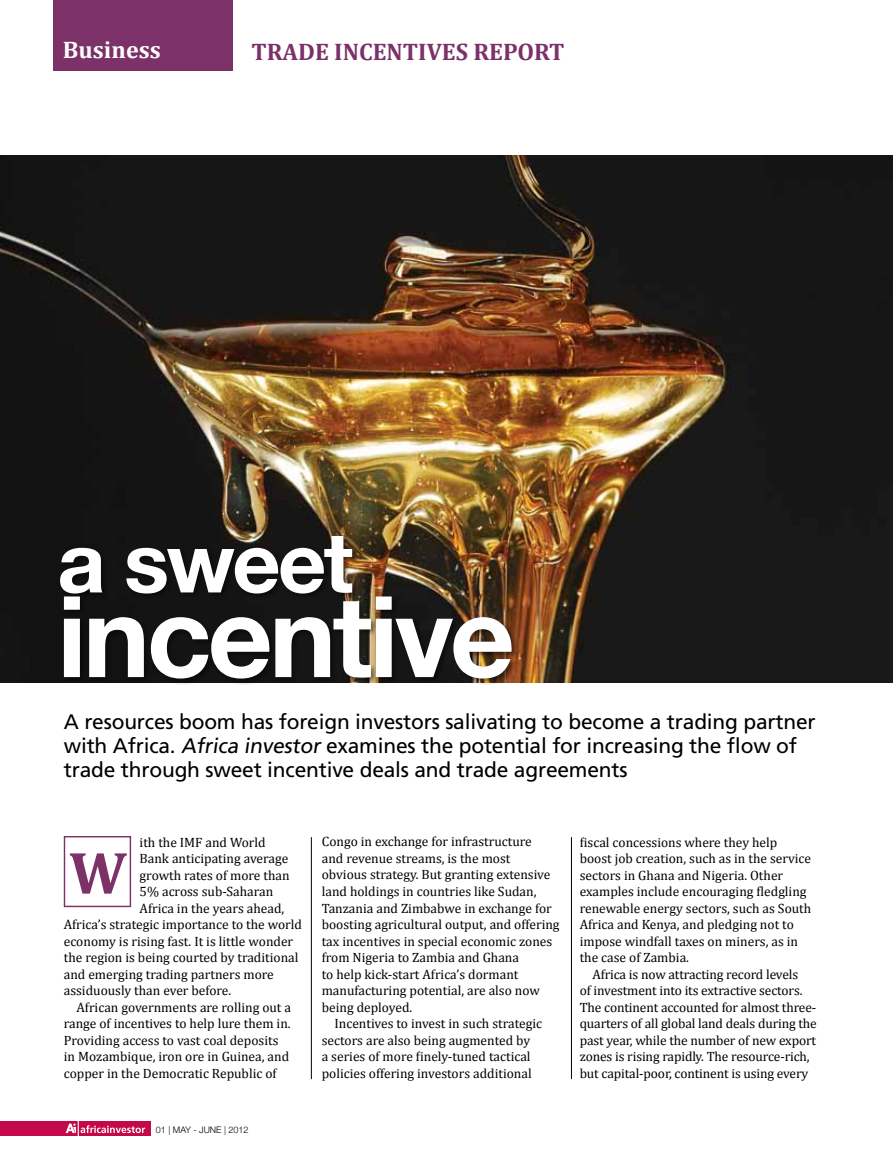
<style>
.page{position:relative;width:893px;height:1170px;background:#fff}
.page>*{position:absolute;margin:0;border:0;box-sizing:border-box;transform-origin:0 0}
.t1{font:700 112.8px "Helvetica Neue";letter-spacing:-.03em;color:#fff}
.t2{font:700 84px "Helvetica Neue";letter-spacing:-.03em;color:#fff}
.t3{font:700 60px "Cambria";color:#7c3269}
.t4{font:700 24px "Cambria";color:#7c3269}
.t5{font:700 24px "Cambria";color:#fff}
.t6{font:21px/24px "Frutiger LT Std";letter-spacing:-.01em;color:#000}
.t7{font:13.5px/16.5px "Cambria";color:#000}
.t8{font:300 9px "Helvetica Neue";color:#000}
</style>
<div class="page">
<div style="left:53px;top:0;width:180px;height:71px;background:#7c3269"></div>
<div style="left:0;top:1120px;width:151px;height:15px;background:#c4094a"></div>
<svg style="left:66px;top:1120px;width:79px;height:16px"></svg>
<img style="left:0;top:156px;width:893px;height:526px">
<div style="left:59px;top:534px;width:460px;height:152px;background:#000;opacity:.5"></div>
<hr style="left:571px;top:837px;width:1px;height:241px;background:#000">
<hr style="left:311px;top:837px;width:1px;height:241px;background:#000">
<div style="left:64px;top:836px;width:67px;height:71px;border:1px solid #7c3269"></div>
<h3 class="t5" style="left:63px;top:35px;width:99px">Business</h3>
<h3 class="t5" style="left:70px;top:35px;width:99px">Business</h3>
<h3 class="t4" style="left:251px;top:38px;width:315px">TRADE INCENTIVES REPORT</h3>
<h2 class="t2" style="left:57px;top:510px;width:297px">a sweet</h2>
<h1 class="t1" style="left:57px;top:567px;width:459px">incentive</h1>
<h3 class="t6" style="left:64px;top:709px;width:753px">A resources boom has foreign investors salivating to become a trading partner with Africa. Africa investor examines the potential for increasing the flow of trade through sweet incentive deals and trade agreements</h3>
<p class="t7" style="left:140px;top:833px;width:127px">ith the IMF and World</p>
<p class="t7" style="left:140px;top:850px;width:150px">Bank anticipating average</p>
<p class="t7" style="left:140px;top:866px;width:152px">growth rates of more than</p>
<p class="t7" style="left:140px;top:883px;width:135px">5% across sub-Saharan</p>
<p class="t7" style="left:140px;top:899px;width:146px">Africa in the years ahead,</p>
<p class="t7" style="left:64px;top:916px;width:240px">Africa’s strategic importance to the world</p>
<p class="t7" style="left:64px;top:932px;width:231px">economy is rising fast. It is little wonder</p>
<p class="t7" style="left:64px;top:949px;width:236px">the region is being courted by traditional</p>
<p class="t7" style="left:64px;top:965px;width:212px">and emerging trading partners more</p>
<p class="t7" style="left:64px;top:982px;width:169px">assiduously than ever before.</p>
<p class="t7" style="left:77px;top:998px;width:216px">African governments are rolling out a</p>
<p class="t7" style="left:64px;top:1015px;width:228px">range of incentives to help lure them in.</p>
<p class="t7" style="left:64px;top:1031px;width:216px">Providing access to vast coal deposits</p>
<p class="t7" style="left:64px;top:1048px;width:227px">in Mozambique, iron ore in Guinea, and</p>
<p class="t7" style="left:64px;top:1064px;width:214px">copper in the Democratic Republic of</p>
<h3 class="t3" style="left:69px;top:836px;width:59px">W</h3>
<p class="t8" style="left:156px;top:1124px;width:94px">01 | MAY - JUNE | 2012</p>
<p class="t7" style="left:322px;top:833px;width:239px">Congo in exchange for infrastructure<br>and revenue streams, is the most<br>obvious strategy. But granting extensive land holdings in countries like Sudan, Tanzania and Zimbabwe in exchange for boosting agricultural output, and offering tax incentives in special economic zones from Nigeria to Zambia and Ghana<br>to help kick-start Africa’s dormant manufacturing potential, are also now being deployed.</p>
<p class="t7" style="left:322px;top:1015px;width:222px;text-indent:13px">Incentives to invest in such strategic sectors are also being augmented by<br>a series of more finely-tuned tactical policies offering investors additional</p>
<p class="t7" style="left:580px;top:833px;width:233px">fiscal concessions where they help boost job creation, such as in the service sectors in Ghana and Nigeria. Other examples include encouraging fledgling renewable energy sectors, such as South Africa and Kenya, and pledging not to impose windfall taxes on miners, as in the case of Zambia.</p>
<p class="t7" style="left:580px;top:965px;width:239px;text-indent:13px">Africa is now attracting record levels<br>of investment into its extractive sectors.<br>The continent accounted for almost three&shy;quarters of all global land deals during the past year, while the number of new export zones is rising rapidly. The resource-rich, but capital-poor, continent is using every</p>
</div>
